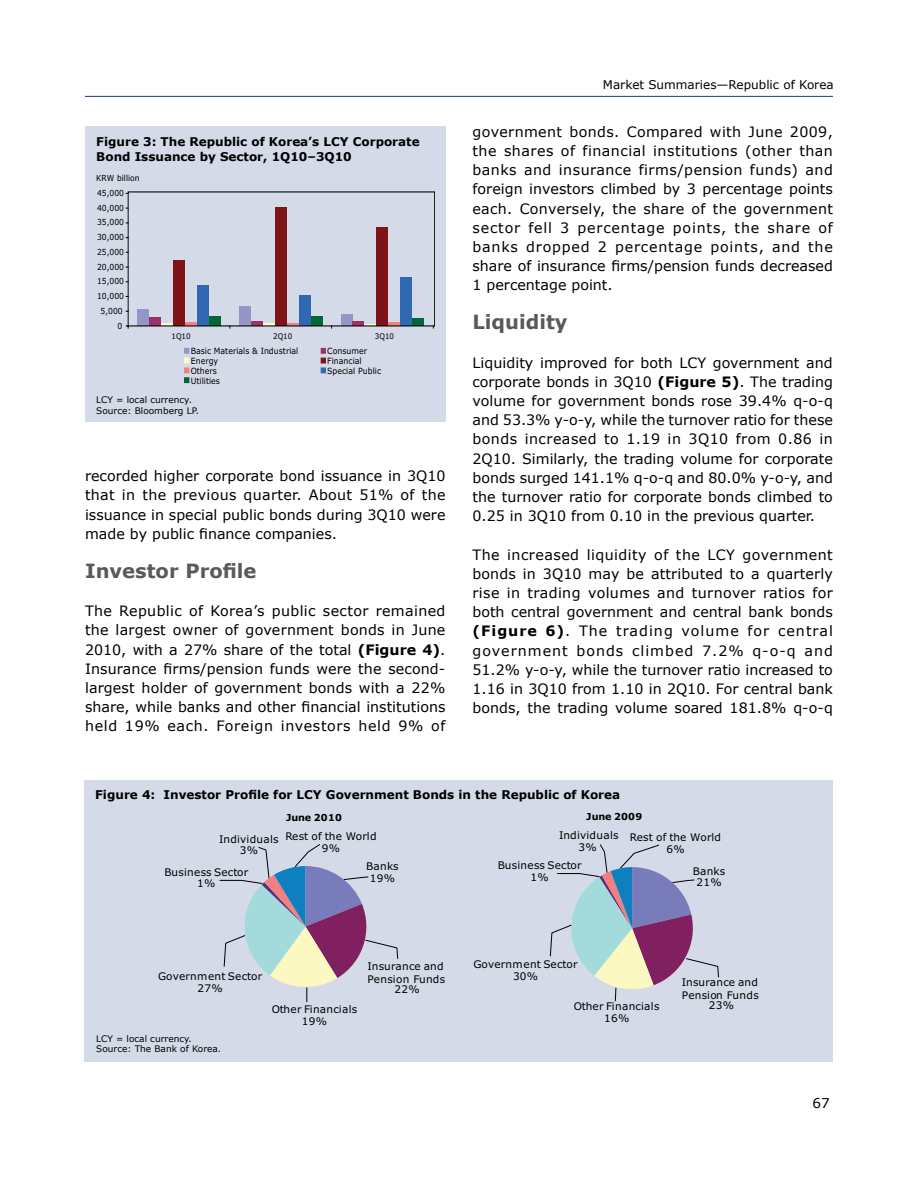
<style>
.page{position:relative;width:918px;height:1188px;background:#fff}
.page>*{position:absolute;margin:0;border:0;box-sizing:border-box;transform-origin:0 0}
.t1{font:700 19.5px "Verdana";color:#58595b}
.t2{font:14.25px/19.2px "Verdana";color:#000;text-align:justify}
.t3{font:13.5px "Verdana";color:#000}
.t4{font:700 12px/15px "Verdana";color:#000}
.t5{font:12px "Verdana";color:#000}
.t6{font:10.5px/11.6px "Verdana";letter-spacing:.025em;color:#000;text-align:center}
.t7{font:700 9.6px "Verdana";letter-spacing:.025em;color:#000}
.t8{font:9px/10.8px "Verdana";color:#000}
.t9{font:8.55px/9.8px "Verdana";color:#000;scale:.91 1}
.t10{font:8.4px "Verdana";letter-spacing:.005em;color:#000;scale:.91 1}
.t11{font:7.8px "Verdana";letter-spacing:.005em;color:#000;scale:.91 1}
.s1{font-weight:700}
</style>
<div class="page">
<hr style="left:85px;top:96px;width:748px;height:1px;background:#1a3a67">
<div style="left:85px;top:126px;width:361px;height:296px;background:#d5dae8"></div>
<div style="left:137px;top:310px;width:12px;height:16px;background:#9595c9"></div>
<div style="left:239px;top:306px;width:12px;height:20px;background:#9595c9"></div>
<div style="left:341px;top:314px;width:12px;height:12px;background:#9595c9"></div>
<div style="left:149px;top:317px;width:12px;height:9px;background:#9a3467"></div>
<div style="left:251px;top:321px;width:12px;height:5px;background:#9a3467"></div>
<div style="left:353px;top:321px;width:11px;height:5px;background:#9a3467"></div>
<svg style="left:161px;top:323px;width:12px;height:1px"></svg>
<svg style="left:263px;top:323px;width:12px;height:1px"></svg>
<div style="left:173px;top:260px;width:12px;height:66px;background:#7f1416"></div>
<div style="left:275px;top:207px;width:12px;height:119px;background:#7f1416"></div>
<div style="left:376px;top:227px;width:12px;height:99px;background:#7f1416"></div>
<svg style="left:185px;top:323px;width:12px;height:1px"></svg>
<svg style="left:287px;top:323px;width:12px;height:1px"></svg>
<svg style="left:388px;top:323px;width:12px;height:1px"></svg>
<div style="left:197px;top:286px;width:12px;height:40px;background:#3068b2"></div>
<div style="left:299px;top:296px;width:12px;height:30px;background:#3068b2"></div>
<div style="left:400px;top:278px;width:12px;height:48px;background:#3068b2"></div>
<div style="left:209px;top:316px;width:12px;height:10px;background:#006738"></div>
<div style="left:311px;top:316px;width:12px;height:10px;background:#006738"></div>
<div style="left:412px;top:318px;width:12px;height:8px;background:#006738"></div>
<svg style="left:321px;top:348px;width:5px;height:25px"></svg>
<svg style="left:184px;top:348px;width:5px;height:35px"></svg>
<div style="left:84px;top:780px;width:749px;height:282px;background:#d5dae8"></div>
<svg style="left:550px;top:844px;width:169px;height:157px"></svg>
<svg style="left:219px;top:844px;width:179px;height:158px"></svg>
<p class="t4" style="left:96px;top:134px;width:325px">Figure 3: The Republic of Korea’s LCY Corporate<br>Bond Issuance by Sector, 1Q10–3Q10</p>
<p class="t10" style="left:96px;top:173px;width:49px">KRW billion</p>
<p class="t10" style="left:97px;top:188px;width:31px">45,000</p>
<p class="t10" style="left:97px;top:202px;width:31px">40,000</p>
<p class="t10" style="left:97px;top:217px;width:31px">35,000</p>
<p class="t10" style="left:97px;top:232px;width:31px">30,000</p>
<p class="t10" style="left:97px;top:246px;width:31px">25,000</p>
<p class="t10" style="left:97px;top:261px;width:31px">20,000</p>
<p class="t10" style="left:97px;top:276px;width:31px">15,000</p>
<p class="t10" style="left:97px;top:291px;width:31px">10,000</p>
<p class="t10" style="left:100px;top:305px;width:26px">5,000</p>
<p class="t10" style="left:117px;top:320px;width:7px">0</p>
<p class="t11" style="left:171px;top:331px;width:23px">1Q10</p>
<p class="t11" style="left:273px;top:331px;width:23px">2Q10</p>
<p class="t11" style="left:375px;top:331px;width:23px">3Q10</p>
<p class="t9" style="left:327px;top:346px;width:61px">Consumer<br>Financial<br>Special Public</p>
<p class="t9" style="left:191px;top:346px;width:120px">Basic Materials &amp; Industrial<br>Energy<br>Others<br>Utilities</p>
<p class="t8" style="left:96px;top:394px;width:104px">LCY = local currency.<br>Source: Bloomberg LP.</p>
<p class="t2" style="left:85px;top:465px;width:362px">recorded higher corporate bond issuance in 3Q10 that in the previous quarter. About 51% of the issuance in special public bonds during 3Q10 were made by public finance companies.</p>
<p class="t1" style="left:85px;top:558px;width:173px">Investor Profile</p>
<p class="t2" style="left:85px;top:601px;width:362px">The Republic of Korea’s public sector remained the largest owner of government bonds in June 2010, with a 27% share of the total <span class="s1">(Figure 4)</span>.<br>Insurance firms/pension funds were the second&shy;largest holder of government bonds with a 22% share, while banks and other financial institutions held 19% each. Foreign investors held 9% of</p>
<p class="t5" style="left:603px;top:77px;width:232px">Market Summaries—Republic of Korea</p>
<p class="t2" style="left:472px;top:122px;width:362px">government bonds. Compared with June 2009, the shares of financial institutions (other than banks and insurance firms/pension funds) and foreign investors climbed by 3 percentage points each. Conversely, the share of the government sector fell 3 percentage points, the share of banks dropped 2 percentage points, and the share of insurance firms/pension funds decreased 1 percentage point.</p>
<p class="t1" style="left:472px;top:310px;width:97px">Liquidity</p>
<p class="t2" style="left:472px;top:352px;width:362px">Liquidity improved for both LCY government and corporate bonds in 3Q10 <span class="s1">(Figure 5)</span>. The trading volume for government bonds rose 39.4% q-o-q and 53.3% y-o-y, while the turnover ratio for these bonds increased to 1.19 in 3Q10 from 0.86 in 2Q10. Similarly, the trading volume for corporate bonds surged 141.1% q-o-q and 80.0% y-o-y, and the turnover ratio for corporate bonds climbed to 0.25 in 3Q10 from 0.10 in the previous quarter.</p>
<p class="t2" style="left:472px;top:544px;width:362px">The increased liquidity of the LCY government bonds in 3Q10 may be attributed to a quarterly rise in trading volumes and turnover ratios for both central government and central bank bonds <span class="s1">(Figure 6)</span>. The trading volume for central government bonds climbed 7.2% q-o-q and 51.2% y-o-y, while the turnover ratio increased to 1.16 in 3Q10 from 1.10 in 2Q10. For central bank bonds, the trading volume soared 181.8% q-o-q</p>
<p class="t4" style="left:95px;top:786px;width:527px">Figure 4: Investor Profile for LCY Government Bonds in the Republic of Korea</p>
<p class="t7" style="left:286px;top:812px;width:58px">June 2010</p>
<p class="t7" style="left:586px;top:810px;width:58px">June 2009</p>
<p class="t6" style="left:219px;top:833px;width:61px">Individuals<br>3%</p>
<p class="t6" style="left:285px;top:830px;width:93px">Rest of the World<br>9%</p>
<p class="t6" style="left:559px;top:829px;width:61px">Individuals<br>3%</p>
<p class="t6" style="left:630px;top:831px;width:93px">Rest of the World<br>6%</p>
<p class="t6" style="left:164px;top:866px;width:85px">Business Sector<br>1%</p>
<p class="t6" style="left:366px;top:860px;width:34px">Banks<br>19%</p>
<p class="t6" style="left:498px;top:859px;width:85px">Business Sector<br>1%</p>
<p class="t6" style="left:693px;top:865px;width:34px">Banks<br>21%</p>
<p class="t6" style="left:158px;top:970px;width:105px">Government Sector<br>27%</p>
<p class="t6" style="left:368px;top:960px;width:79px;line-height:12.6px;text-align:left">Insurance and<br>Pension Funds</p>
<p class="t6" style="left:394px;top:984px;width:27px">22%</p>
<p class="t6" style="left:474px;top:958px;width:105px">Government Sector<br>30%</p>
<p class="t6" style="left:682px;top:976px;width:78px;line-height:12.6px;text-align:left">Insurance and<br>Pension Funds</p>
<p class="t6" style="left:272px;top:1003px;width:87px">Other Financials<br>19%</p>
<p class="t6" style="left:574px;top:1001px;width:87px">Other Financials</p>
<p class="t6" style="left:709px;top:999px;width:27px">23%</p>
<p class="t6" style="left:604px;top:1012px;width:27px">16%</p>
<p class="t8" style="left:96px;top:1033px;width:127px">LCY = local currency.<br>Source: The Bank of Korea.</p>
<p class="t3" style="left:812px;top:1095px;width:19px">67</p>
</div>
